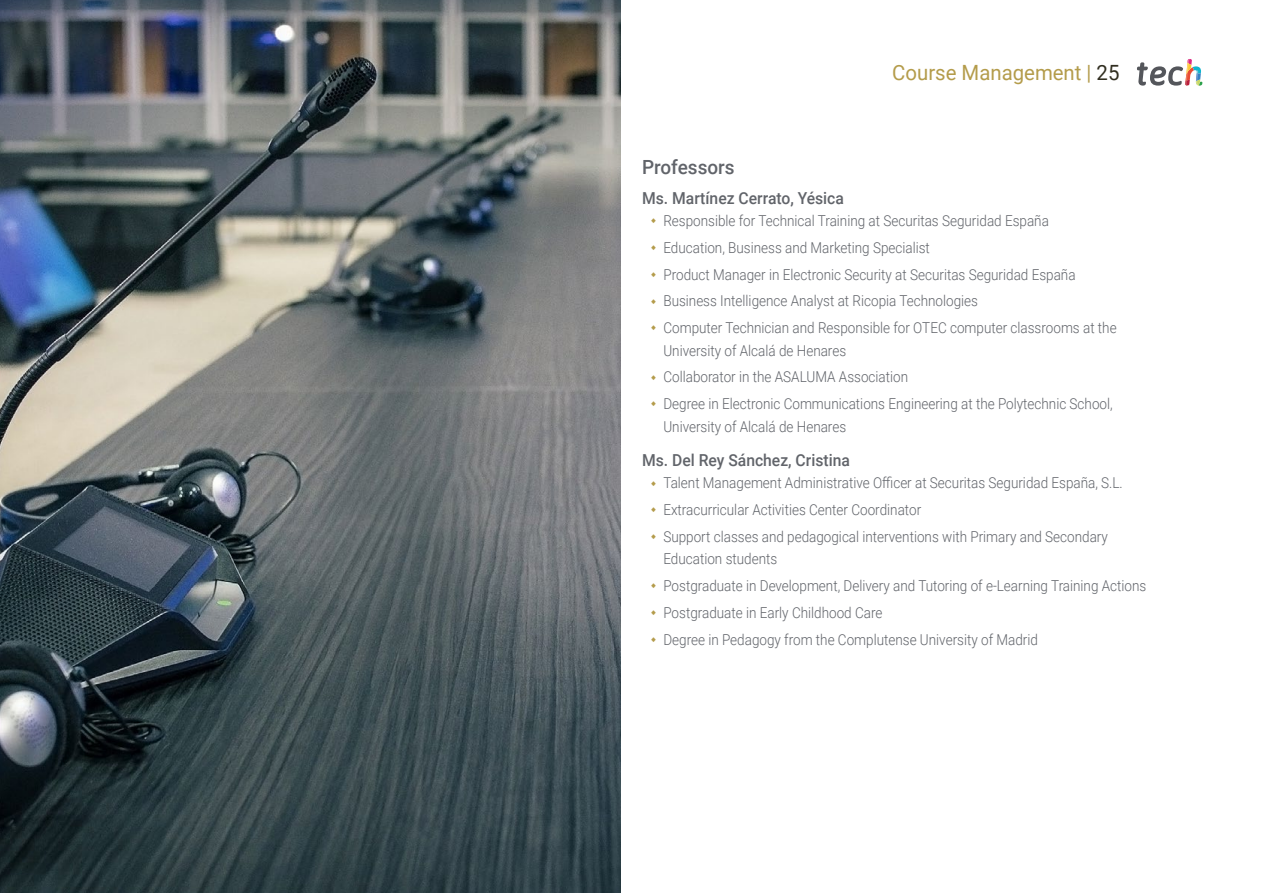
<style>
.page{position:relative;width:1263px;height:893px;background:#fff}
.page>*{position:absolute;margin:0;border:0;box-sizing:border-box;transform-origin:0 0}
.t1{font:21px "Roboto";color:#b49c4b}
.t2{font:500 19.5px "Roboto";color:#61646a}
.t3{font:500 16.5px "Roboto";color:#61646a;scale:.95 1}
.t4{font:300 15px/26.7px "Roboto";color:#61646a;scale:.9 1}
.s1{color:#312e20}
</style>
<div class="page">
<img style="left:0;top:0;width:621px;height:893px">
<svg style="left:1137px;top:59px;width:65px;height:27px"></svg>
<h1 class="t1" style="left:892px;top:57px;width:229px">Course Management | <span class="s1">25</span></h1>
<h2 class="t2" style="left:642px;top:154px;width:94px">Professors</h2>
<p class="t3" style="left:642px;top:186px;width:214px">Ms. Martínez Cerrato, Yésica</p>
<p class="t4" style="left:663px;top:207px;width:505px">Responsible for Technical Training at Securitas Seguridad España<br>Education, Business and Marketing Specialist<br>Product Manager in Electronic Security at Securitas Seguridad España Business Intelligence Analyst at Ricopia Technologies<br>Computer Technician and Responsible for OTEC computer classrooms at the</p>
<p class="t4" style="left:663px;top:336px;width:501px">University of Alcalá de Henares<br>Collaborator in the ASALUMA Association<br>Degree in Electronic Communications Engineering at the Polytechnic School,</p>
<p class="t4" style="left:663px;top:412px;width:205px">University of Alcalá de Henares</p>
<p class="t3" style="left:642px;top:448px;width:220px">Ms. Del Rey Sánchez, Cristina</p>
<p class="t4" style="left:663px;top:469px;width:512px">Talent Management Administrative Officer at Securitas Seguridad España, S.L.<br>Extracurricular Activities Center Coordinator<br>Support classes and pedagogical interventions with Primary and Secondary</p>
<p class="t4" style="left:663px;top:545px;width:538px">Education students<br>Postgraduate in Development, Delivery and Tutoring of e-Learning Training Actions Postgraduate in Early Childhood Care<br>Degree in Pedagogy from the Complutense University of Madrid</p>
</div>
